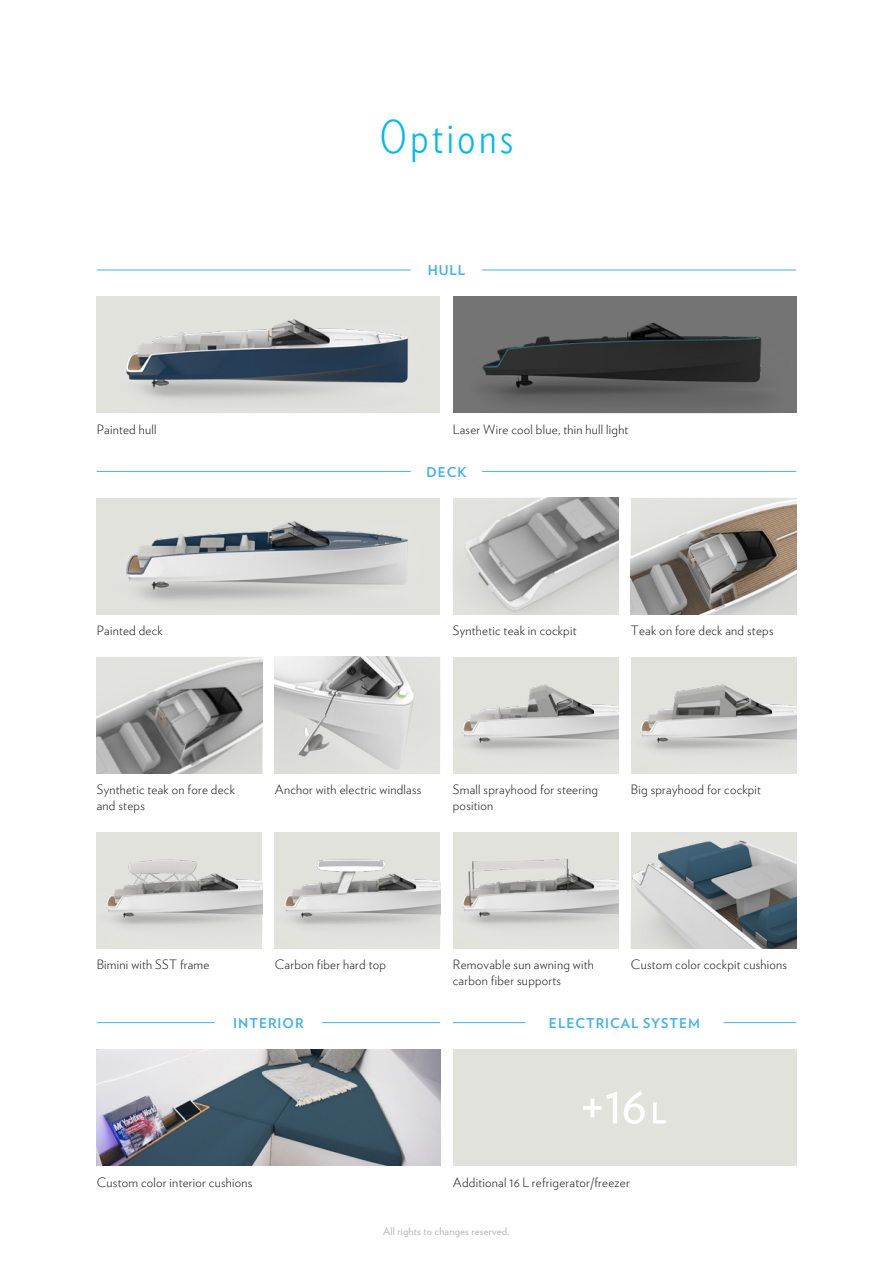
<style>
.page{position:relative;width:893px;height:1263px;background:#fff}
.page>*{position:absolute;margin:0;border:0;box-sizing:border-box;transform-origin:0 0}
.t1{font:300 45px "Verlag Condensed";letter-spacing:.08em;color:#00b9f1}
.t2{font:700 13.5px "Verlag";letter-spacing:.075em;color:#42b2e7}
.t3{font:300 12.9px/15.9px "Verlag";letter-spacing:.02em;color:#282827}
.t4{font:10.5px "Verlag";letter-spacing:.02em;color:#b7b6b6}
</style>
<div class="page">
<img style="left:631px;top:498px;width:165px;height:116px">
<img style="left:453px;top:498px;width:165px;height:116px">
<img style="left:631px;top:832px;width:165px;height:116px">
<div style="left:97px;top:832px;width:165px;height:116px;background:#e2e2dd"></div>
<img style="left:106px;top:859px;width:156px;height:67px">
<div style="left:275px;top:832px;width:165px;height:116px;background:#e2e2dd"></div>
<img style="left:284px;top:859px;width:156px;height:67px">
<div style="left:453px;top:832px;width:165px;height:116px;background:#e2e2dd"></div>
<img style="left:462px;top:858px;width:156px;height:67px">
<div style="left:453px;top:657px;width:165px;height:116px;background:#e2e2dd"></div>
<img style="left:462px;top:684px;width:156px;height:67px">
<div style="left:631px;top:657px;width:165px;height:116px;background:#e2e2dd"></div>
<img style="left:640px;top:684px;width:156px;height:67px">
<img style="left:275px;top:657px;width:165px;height:116px">
<img style="left:97px;top:657px;width:165px;height:116px">
<hr style="left:97px;top:471px;width:314px;height:1px;background:#42b2e7">
<hr style="left:482px;top:471px;width:314px;height:1px;background:#42b2e7">
<div style="left:97px;top:296px;width:343px;height:117px;background:#e2e2dd"></div>
<img style="left:126px;top:319px;width:282px;height:81px">
<div style="left:97px;top:498px;width:343px;height:116px;background:#e2e2dd"></div>
<img style="left:126px;top:521px;width:282px;height:81px">
<div style="left:453px;top:296px;width:343px;height:117px;background:#757474"></div>
<img style="left:482px;top:322px;width:283px;height:83px">
<hr style="left:97px;top:270px;width:314px;height:1px;background:#42b2e7">
<hr style="left:482px;top:270px;width:314px;height:1px;background:#42b2e7">
<hr style="left:453px;top:1022px;width:73px;height:1px;background:#42b2e7">
<hr style="left:97px;top:1022px;width:118px;height:1px;background:#42b2e7">
<hr style="left:322px;top:1022px;width:118px;height:1px;background:#42b2e7">
<hr style="left:723px;top:1022px;width:73px;height:1px;background:#42b2e7">
<img style="left:97px;top:1049px;width:343px;height:117px">
<div style="left:453px;top:1049px;width:343px;height:117px;background:#e2e2dd"></div>
<svg style="left:583px;top:1091px;width:83px;height:33px"></svg>
<h1 class="t1" style="left:380px;top:106px;width:135px">Options</h1>
<p class="t2" style="left:428px;top:260px;width:39px">HULL</p>
<p class="t3" style="left:97px;top:421px;width:61px">Painted hull</p>
<p class="t3" style="left:453px;top:421px;width:177px">Laser Wire cool blue, thin hull light</p>
<p class="t2" style="left:426px;top:461px;width:42px">DECK</p>
<p class="t3" style="left:97px;top:622px;width:67px">Painted deck</p>
<p class="t3" style="left:453px;top:622px;width:125px">Synthetic teak in cockpit</p>
<p class="t3" style="left:631px;top:622px;width:144px">Teak on fore deck and steps</p>
<p class="t3" style="left:97px;top:781px;width:140px">Synthetic teak on fore deck and steps</p>
<p class="t3" style="left:275px;top:781px;width:148px">Anchor with electric windlass</p>
<p class="t3" style="left:453px;top:781px;width:147px">Small sprayhood for steering position</p>
<p class="t3" style="left:631px;top:781px;width:132px">Big sprayhood for cockpit</p>
<p class="t3" style="left:97px;top:956px;width:114px">Bimini with SST frame</p>
<p class="t3" style="left:275px;top:956px;width:113px">Carbon fiber hard top</p>
<p class="t3" style="left:453px;top:956px;width:142px">Removable sun awning with carbon fiber supports</p>
<p class="t3" style="left:631px;top:956px;width:158px">Custom color cockpit cushions</p>
<p class="t2" style="left:233px;top:1012px;width:72px">INTERIOR</p>
<p class="t2" style="left:549px;top:1012px;width:153px">ELECTRICAL SYSTEM</p>
<p class="t3" style="left:97px;top:1173px;width:157px">Custom color interior cushions</p>
<p class="t3" style="left:453px;top:1173px;width:178px">Additional 16 L refrigerator/freezer</p>
<p class="t4" style="left:383px;top:1223px;width:128px">All rights to changes reserved.</p>
</div>
